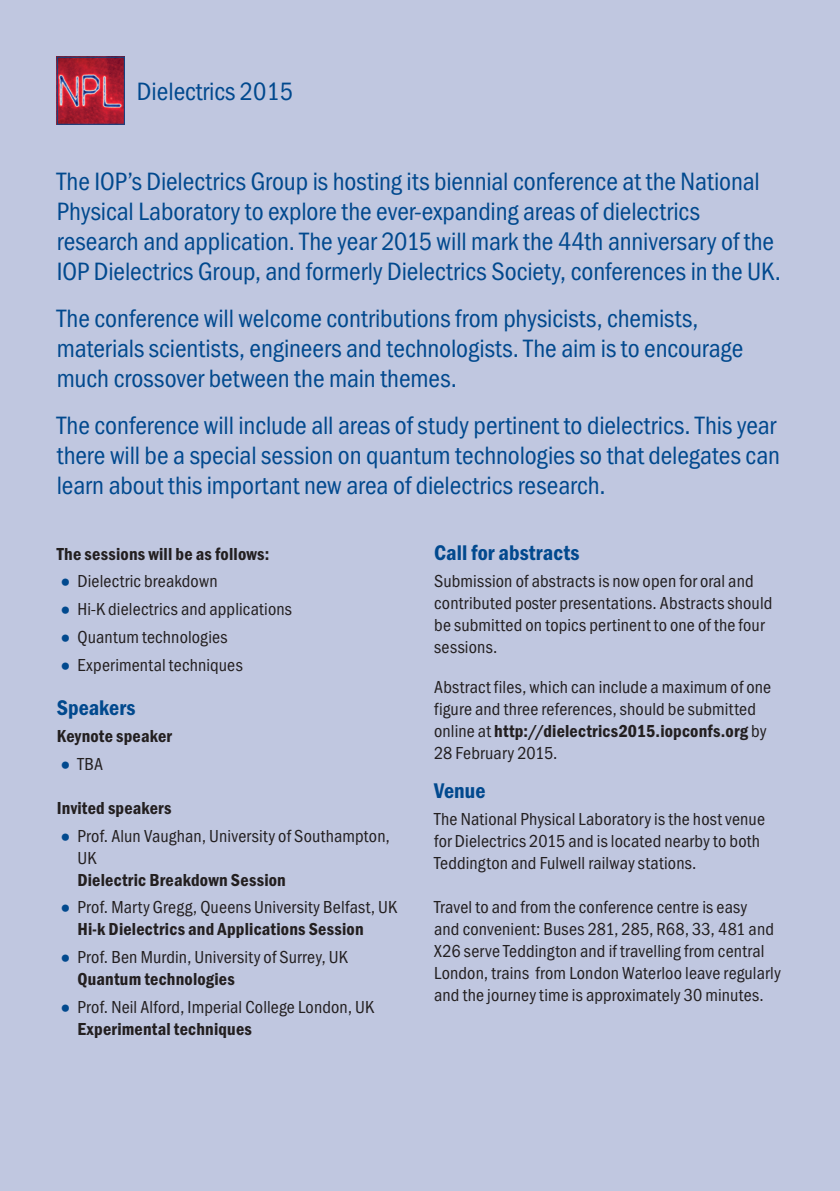
<style>
.page{position:relative;width:840px;height:1191px;background:#fff}
.page>*{position:absolute;margin:0;border:0;box-sizing:border-box;transform-origin:0 0}
.t1{font:26px/30px "Franklin Got Cd Io P";color:#01498e}
.t2{font:600 22px "Franklin Got Cd Io P";letter-spacing:.005em;color:#01498e}
.t3{font:18px/22px "Franklin Got Cd Io P";letter-spacing:.01em;color:#231f20}
.t4{font:600 18px "Franklin Got Cd Io P";letter-spacing:.01em;color:#231f20}
.s1{font-size:26px;color:#01498e}
.s2{font-weight:600}
</style>
<div class="page">
<div style="left:0;top:0;width:839px;height:1191px;background:#c0c7e0"></div>
<img style="left:59px;top:59px;width:64px;height:64px">
<div style="left:57px;top:57px;width:68px;height:68px;border:1px solid #01498e"></div>
<h1 class="t1" style="left:137px;top:76px;width:157px">Dielectrics 2015</h1>
<p class="t1" style="left:57px;top:166px;width:725px">The IOP’s Dielectrics Group is hosting its biennial conference at the National Physical Laboratory to explore the ever-expanding areas of dielectrics research and application. The year 2015 will mark the 44th anniversary of the IOP Dielectrics Group, and formerly Dielectrics Society, conferences in the UK.</p>
<h1 class="t1" style="left:57px;top:303px;width:687px">The conference will welcome contributions from physicists, chemists, materials scientists, engineers and technologists. The aim is to encourage much crossover between the main themes.</h1>
<h1 class="t1" style="left:57px;top:410px;width:724px">The conference will include all areas of study pertinent to dielectrics. This year there will be a special session on quantum technologies so that delegates can learn about this important new area of dielectrics research.</h1>
<p class="t4" style="left:57px;top:543px;width:214px">The sessions will be as follows:</p>
<p class="t3" style="left:57px;top:570px;width:162px"><span class="s1">•</span> Dielectric breakdown</p>
<p class="t3" style="left:57px;top:598px;width:237px"><span class="s1">•</span> Hi-K dielectrics and applications</p>
<p class="t3" style="left:57px;top:626px;width:172px"><span class="s1">•</span> Quantum technologies</p>
<p class="t3" style="left:57px;top:653px;width:187px"><span class="s1">•</span> Experimental techniques</p>
<p class="t2" style="left:57px;top:694px;width:80px">Speakers</p>
<p class="t4" style="left:57px;top:726px;width:117px">Keynote speaker</p>
<p class="t3" style="left:57px;top:753px;width:48px"><span class="s1">•</span>TBA</p>
<p class="t4" style="left:57px;top:797px;width:116px">Invited speakers</p>
<p class="t3" style="left:77px;top:824px;width:314px;text-indent:-21px"><span class="s1">•</span> Prof. Alun Vaughan, University of Southampton,<br>UK</p>
<p class="t4" style="left:77px;top:869px;width:210px">Dielectric Breakdown Session</p>
<p class="t3" style="left:77px;top:896px;width:321px;text-indent:-21px"><span class="s1">•</span> Prof. Marty Gregg, Queens University Belfast, UK<br><span class="s2">Hi-k Dielectrics and Applications Session</span></p>
<p class="t3" style="left:77px;top:946px;width:272px;text-indent:-21px"><span class="s1">•</span> Prof. Ben Murdin, University of Surrey, UK<br><span class="s2">Quantum technologies</span></p>
<p class="t3" style="left:77px;top:995px;width:298px;text-indent:-21px"><span class="s1">•</span> Prof. Neil Alford, Imperial College London, UK<br><span class="s2">Experimental techniques</span></p>
<p class="t2" style="left:434px;top:540px;width:147px">Call for abstracts</p>
<p class="t3" style="left:434px;top:570px;width:339px">Submission of abstracts is now open for oral and contributed poster presentations. Abstracts should be submitted on topics pertinent to one of the four sessions.</p>
<p class="t3" style="left:434px;top:675px;width:338px">Abstract files, which can include a maximum of one figure and three references, should be submitted online at <span class="s2">http://dielectrics2015.iopconfs.org</span> by 28 February 2015.</p>
<p class="t2" style="left:434px;top:777px;width:53px">Venue</p>
<p class="t3" style="left:434px;top:808px;width:332px">The National Physical Laboratory is the host venue for Dielectrics 2015 and is located nearby to both<br>Teddington and Fulwell railway stations.</p>
<p class="t3" style="left:434px;top:896px;width:348px">Travel to and from the conference centre is easy<br>and convenient: Buses 281, 285, R68, 33, 481 and X26 serve Teddington and if travelling from central London, trains from London Waterloo leave regularly and the journey time is approximately 30 minutes.</p>
</div>
